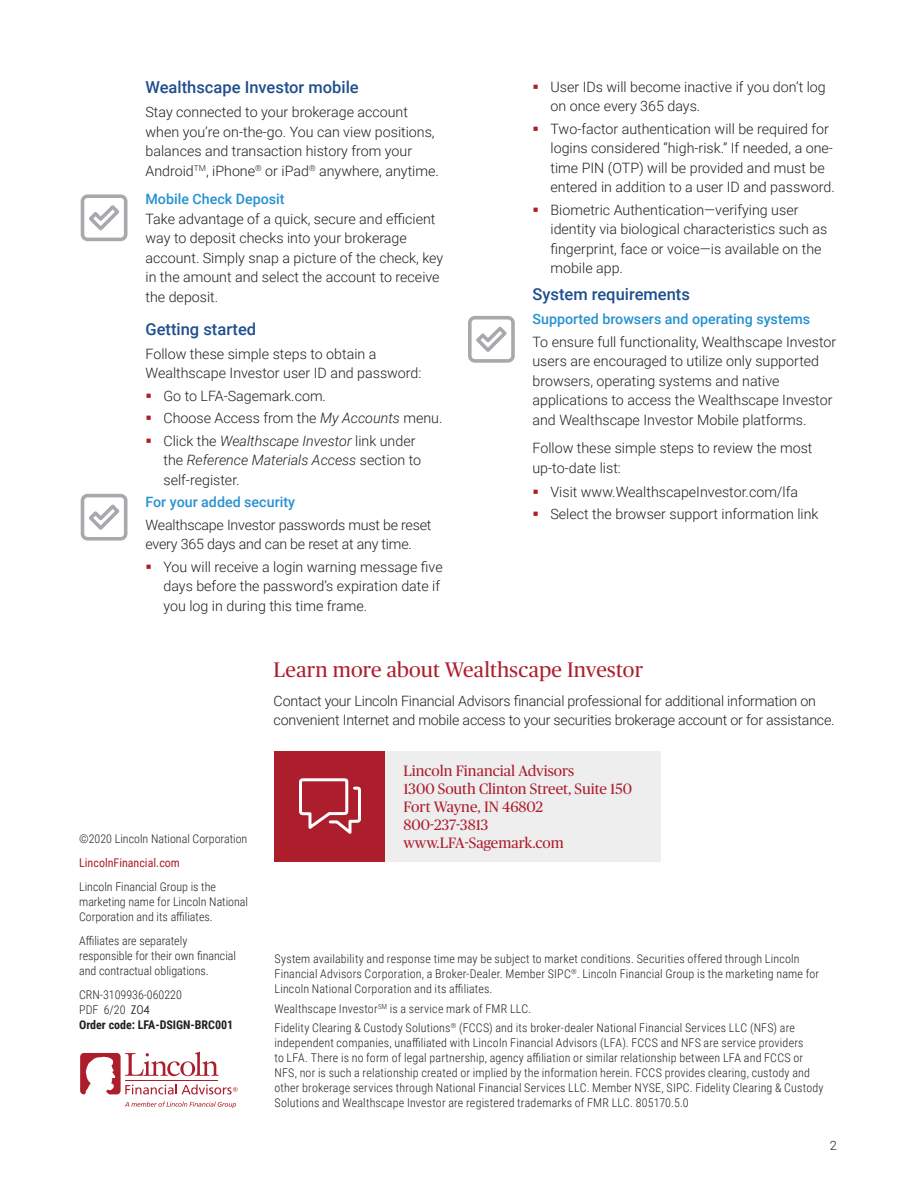
<style>
.page{position:relative;width:918px;height:1188px;background:#fff}
.page>*{position:absolute;margin:0;border:0;box-sizing:border-box;transform-origin:0 0}
.Subheader_1{font:21px "Publico Headline";letter-spacing:.01em;color:#ad1e2c}
.Subheader_2{font:500 16.5px "Roboto";color:#1e4f8d}
.CTA{font:15px "Publico Headline";color:#ad1e2c}
.Body_Copy{font:300 14.25px/19.5px "Roboto";color:#231f20}
.Subheader_3{font:500 14.25px "Roboto";color:#2691d0}
.Body_Copy-2{font:500 14.25px "Roboto";color:#2691d0}
.t1{font:300 12.75px "Roboto";color:#231f20}
.Audience_Disclosure{font:300 12px/15px "Roboto Condensed";letter-spacing:.015em;color:#231f20}
.Disclosure_-_8_10_Li{font:300 12px/15px "Roboto Condensed";color:#231f20}
.Disclosure_-_8_10_Li-2{font:700 12px/15px "Roboto Condensed";color:#231f20}
.s1{font-style:italic}
.s2{font-weight:400;color:#ad1e2c}
.s3{font-weight:300}
.s4{font-family:"Century Gothic";font-weight:400}
</style>
<div class="page">
<svg style="left:125px;top:1102px;width:111px;height:6px"></svg>
<svg style="left:80px;top:1052px;width:158px;height:43px"></svg>
<div style="left:274px;top:751px;width:112px;height:111px;background:#ad1e2c"></div>
<div style="left:386px;top:751px;width:276px;height:111px;background:#eeeeef"></div>
<svg style="left:299px;top:779px;width:62px;height:55px"></svg>
<svg style="left:81px;top:494px;width:47px;height:47px"></svg>
<svg style="left:468px;top:316px;width:47px;height:47px"></svg>
<svg style="left:81px;top:194px;width:47px;height:47px"></svg>
<p class="Subheader_2" style="left:146px;top:76px;width:215px">Wealthscape Investor mobile</p>
<p class="Body_Copy" style="left:146px;top:102px;width:295px">Stay connected to your brokerage account when you’re on-the-go. You can view positions, balances and transaction history from your Android<sup>TM</sup>, iPhone<sup>®</sup> or iPad<sup>®</sup> anywhere, anytime.</p>
<p class="Body_Copy-2" style="left:146px;top:189px;width:141px">Mobile Check Deposit</p>
<p class="Body_Copy" style="left:146px;top:209px;width:299px">Take advantage of a quick, secure and efficient way to deposit checks into your brokerage account. Simply snap a picture of the check, key in the amount and select the account to receive the deposit.</p>
<p class="Subheader_2" style="left:146px;top:317px;width:112px">Getting started</p>
<p class="Body_Copy" style="left:146px;top:344px;width:278px">Follow these simple steps to obtain a<br>Wealthscape Investor user ID and password:</p>
<p class="Body_Copy" style="left:163px;top:386px;width:164px">Go to LFA-Sagemark.com.</p>
<p class="Body_Copy" style="left:163px;top:408px;width:280px">Choose Access from the <span class="s1">My Accounts</span> menu.</p>
<p class="Body_Copy" style="left:163px;top:431px;width:259px">Click the <span class="s1">Wealthscape Investor</span> link under the <span class="s1">Reference Materials Access</span> section to self-register.</p>
<p class="Subheader_3" style="left:146px;top:492px;width:151px">For your added security</p>
<p class="Body_Copy" style="left:146px;top:515px;width:288px">Wealthscape Investor passwords must be reset every 365 days and can be reset at any time.</p>
<p class="Body_Copy" style="left:163px;top:557px;width:281px">You will receive a login warning message five days before the password’s expiration date if you log in during this time frame.</p>
<p class="Body_Copy" style="left:550px;top:76px;width:277px">User IDs will become inactive if you don’t log on once every 365 days.</p>
<p class="Body_Copy" style="left:550px;top:118px;width:286px">Two-factor authentication will be required for logins considered “high-risk.” If needed, a one&shy;time PIN (OTP) will be provided and must be entered in addition to a user ID and password.</p>
<p class="Body_Copy" style="left:550px;top:199px;width:278px">Biometric Authentication—verifying user identity via biological characteristics such as fingerprint, face or voice—is available on the mobile app.</p>
<p class="Subheader_2" style="left:532px;top:283px;width:159px">System requirements</p>
<p class="Subheader_3" style="left:532px;top:309px;width:279px">Supported browsers and operating systems</p>
<p class="Body_Copy" style="left:532px;top:331px;width:305px">To ensure full functionality, Wealthscape Investor users are encouraged to utilize only supported browsers, operating systems and native applications to access the Wealthscape Investor and Wealthscape Investor Mobile platforms.</p>
<p class="Body_Copy" style="left:532px;top:438px;width:281px">Follow these simple steps to review the most up-to-date list:</p>
<p class="Body_Copy" style="left:550px;top:481px;width:249px">Visit www.WealthscapeInvestor.com/lfa</p>
<p class="Body_Copy" style="left:550px;top:504px;width:270px">Select the browser support information link</p>
<p class="Disclosure_-_8_10_Li" style="left:79px;top:826px;width:170px;line-height:24px">©2020 Lincoln National Corporation<br><span class="s2">LincolnFinancial.com<br></span>Lincoln Financial Group is the</p>
<p class="Disclosure_-_8_10_Li" style="left:79px;top:894px;width:170px">marketing name for Lincoln National<br>Corporation and its affiliates.</p>
<p class="Disclosure_-_8_10_Li" style="left:79px;top:933px;width:158px">Affiliates are separately responsible for their own financial and contractual obligations.</p>
<p class="Disclosure_-_8_10_Li-2" style="left:79px;top:987px;width:156px"><span class="s3">CRN-3109936-060220<br>PDF 6/20</span> <span class="s4">Z04<br></span>Order code: LFA-DSIGN-BRC001</p>
<p class="Subheader_1" style="left:274px;top:655px;width:371px">Learn more about Wealthscape Investor</p>
<p class="Body_Copy" style="left:274px;top:690px;width:563px">Contact your Lincoln Financial Advisors financial professional for additional information on convenient Internet and mobile access to your securities brokerage account or for assistance.</p>
<p class="CTA" style="left:404px;top:760px;width:172px">Lincoln Financial Advisors</p>
<p class="CTA" style="left:404px;top:778px;width:230px">1300 South Clinton Street, Suite 150</p>
<p class="CTA" style="left:404px;top:796px;width:141px">Fort Wayne, IN 46802</p>
<p class="CTA" style="left:404px;top:814px;width:86px">800-237-3813</p>
<p class="CTA" style="left:404px;top:832px;width:162px">www.LFA-Sagemark.com</p>
<p class="Audience_Disclosure" style="left:274px;top:951px;width:546px">System availability and response time may be subject to market conditions. Securities offered through Lincoln<br>Financial Advisors Corporation, a Broker-Dealer. Member SIPC<sup>®</sup>. Lincoln Financial Group is the marketing name for<br>Lincoln National Corporation and its affiliates.</p>
<p class="Audience_Disclosure" style="left:274px;top:1000px;width:258px">Wealthscape Investor<sup>SM</sup> is a service mark of FMR LLC.</p>
<p class="Audience_Disclosure" style="left:274px;top:1020px;width:551px">Fidelity Clearing &amp; Custody Solutions<sup>®</sup> (FCCS) and its broker-dealer National Financial Services LLC (NFS) are independent companies, unaffiliated with Lincoln Financial Advisors (LFA). FCCS and NFS are service providers<br>to LFA. There is no form of legal partnership, agency affiliation or similar relationship between LFA and FCCS or NFS, nor is such a relationship created or implied by the information herein. FCCS provides clearing, custody and other brokerage services through National Financial Services LLC. Member NYSE, SIPC. Fidelity Clearing &amp; Custody Solutions and Wealthscape Investor are registered trademarks of FMR LLC. 805170.5.0</p>
<p class="t1" style="left:830px;top:1136px;width:9px">2</p>
</div>
